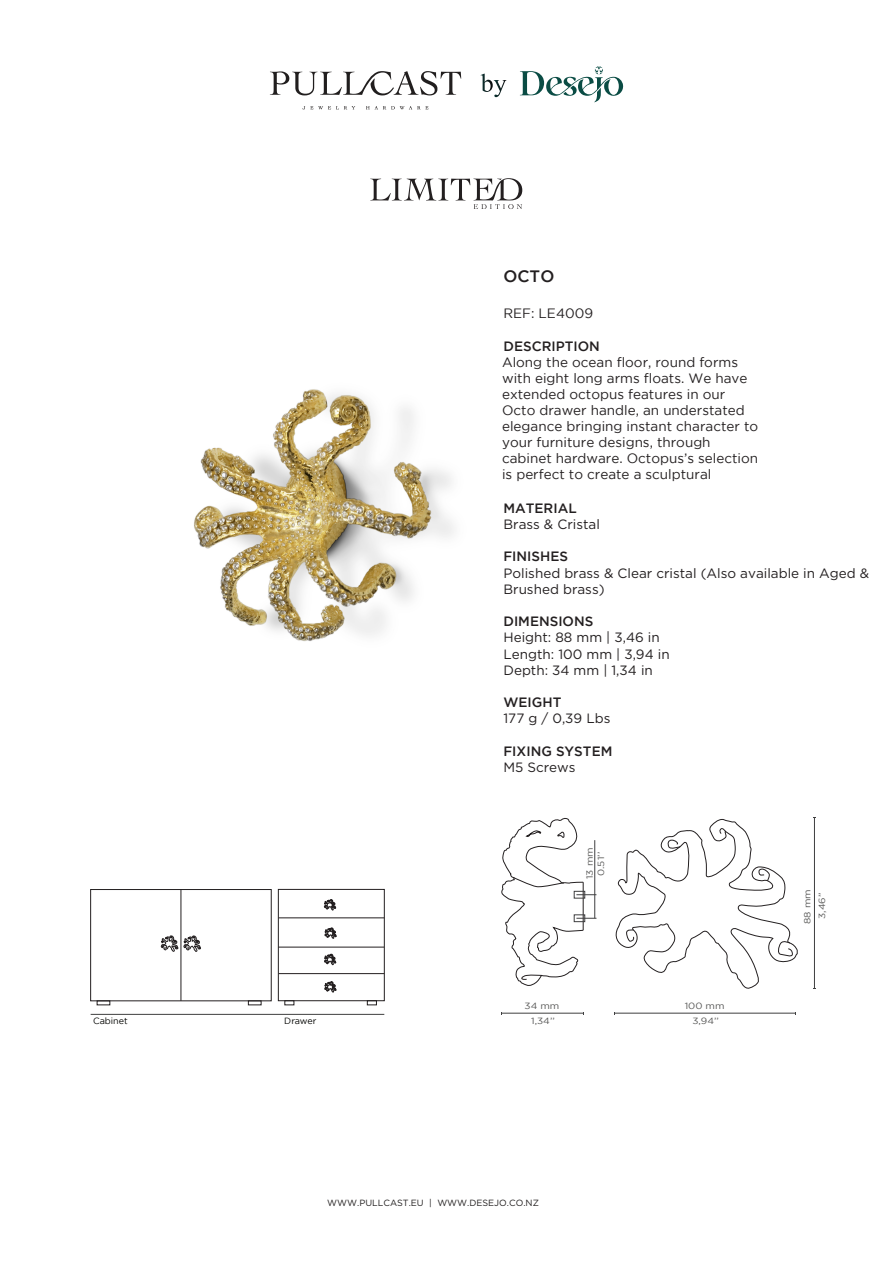
<style>
.page{position:relative;width:893px;height:1263px;background:#fff}
.page>*{position:absolute;margin:0;border:0;box-sizing:border-box;transform-origin:0 0}
.t1{font:500 16.5px "Gotham";color:#231f20}
.t2{font:13.5px/16px "Gotham";color:#231f20}
.t3{font:500 13.5px "Gotham";color:#231f20}
.t4{font:9px/14.7px "Gotham";color:#575756;text-align:center;scale:1.11 1}
.t5{font:9px "Gotham";color:#211e1e}
.t6{font:9px "Gotham";color:#040503}
</style>
<div class="page">
<img style="left:194px;top:389px;width:260px;height:252px">
<hr style="left:91px;top:1014px;width:293px;height:1px;background:#3f3f40">
<hr style="left:615px;top:1013px;width:181px;height:1px;background:#3f3f40">
<hr style="left:502px;top:1013px;width:81px;height:1px;background:#3f3f40">
<svg style="left:615px;top:819px;width:183px;height:170px"></svg>
<svg style="left:501px;top:818px;width:95px;height:168px"></svg>
<hr style="left:814px;top:817px;width:1px;height:171px;background:#3f3f40">
<div style="left:278px;top:889px;width:107px;height:112px;border:1px solid #231f20"></div>
<div style="left:284px;top:1000px;width:10px;height:5px;border:1px solid #231f20"></div>
<hr style="left:279px;top:973px;width:105px;height:1px;background:#231f20">
<hr style="left:278px;top:947px;width:106px;height:1px;background:#231f20">
<div style="left:90px;top:889px;width:182px;height:112px;border:1px solid #231f20"></div>
<div style="left:97px;top:1000px;width:13px;height:5px;border:1px solid #231f20"></div>
<hr style="left:181px;top:889px;width:1px;height:112px;background:#231f20">
<div style="left:248px;top:1000px;width:13px;height:5px;border:1px solid #231f20"></div>
<svg style="left:161px;top:935px;width:17px;height:17px"></svg>
<svg style="left:184px;top:936px;width:17px;height:16px"></svg>
<hr style="left:279px;top:917px;width:105px;height:1px;background:#231f20">
<svg style="left:324px;top:899px;width:12px;height:12px"></svg>
<svg style="left:325px;top:927px;width:12px;height:11px"></svg>
<svg style="left:324px;top:954px;width:12px;height:11px"></svg>
<svg style="left:325px;top:981px;width:11px;height:11px"></svg>
<div style="left:367px;top:1000px;width:10px;height:5px;border:1px solid #231f20"></div>
<svg style="left:370px;top:178px;width:152px;height:31px"></svg>
<svg style="left:302px;top:106px;width:53px;height:3px"></svg>
<svg style="left:366px;top:106px;width:63px;height:3px"></svg>
<svg style="left:270px;top:71px;width:191px;height:24px"></svg>
<svg style="left:520px;top:66px;width:104px;height:36px"></svg>
<svg style="left:481px;top:74px;width:25px;height:23px"></svg>
<p class="t6" style="left:93px;top:1016px;width:36px">Cabinet</p>
<p class="t6" style="left:284px;top:1016px;width:34px">Drawer</p>
<p class="t1" style="left:503px;top:267px;width:52px">OCTO</p>
<p class="t2" style="left:503px;top:305px;width:91px">REF: LE4009</p>
<p class="t3" style="left:503px;top:338px;width:98px">DESCRIPTION</p>
<p class="t2" style="left:502px;top:354px;width:258px">Along the ocean floor, round forms with eight long arms floats. We have extended octopus features in our Octo drawer handle, an understated elegance bringing instant character to your furniture designs, through cabinet hardware. Octopus’s selection is perfect to create a sculptural</p>
<p class="t3" style="left:503px;top:500px;width:75px">MATERIAL</p>
<p class="t2" style="left:503px;top:516px;width:98px">Brass &amp; Cristal</p>
<p class="t3" style="left:503px;top:549px;width:66px">FINISHES</p>
<p class="t2" style="left:503px;top:564px;width:367px">Polished brass &amp; Clear cristal (Also available in Aged &amp;<br>Brushed brass)</p>
<p class="t3" style="left:503px;top:614px;width:91px">DIMENSIONS</p>
<p class="t2" style="left:503px;top:629px;width:168px">Height: 88 mm | 3,46 in<br>Length: 100 mm | 3,94 in<br>Depth: 34 mm | 1,34 in</p>
<p class="t3" style="left:503px;top:695px;width:59px">WEIGHT</p>
<p class="t2" style="left:503px;top:710px;width:108px">177 g / 0,39 Lbs</p>
<p class="t3" style="left:503px;top:743px;width:111px">FIXING SYSTEM</p>
<p class="t2" style="left:503px;top:759px;width:74px">M5 Screws</p>
<p class="t4" style="left:584px;top:879px;width:30px;line-height:11.1px;rotate:-90deg">13 mm<br>0.51’’</p>
<p class="t4" style="left:525px;top:999px;width:33px">34 mm<br>1,34’’</p>
<p class="t4" style="left:685px;top:999px;width:37px">100 mm<br>3,94’’</p>
<p class="t4" style="left:800px;top:924px;width:33px;rotate:-90deg">88 mm<br>3,46’’</p>
<p class="t5" style="left:327px;top:1198px;width:213px">WWW.PULLCAST.EU | WWW.DESEJO.CO.NZ</p>
</div>
